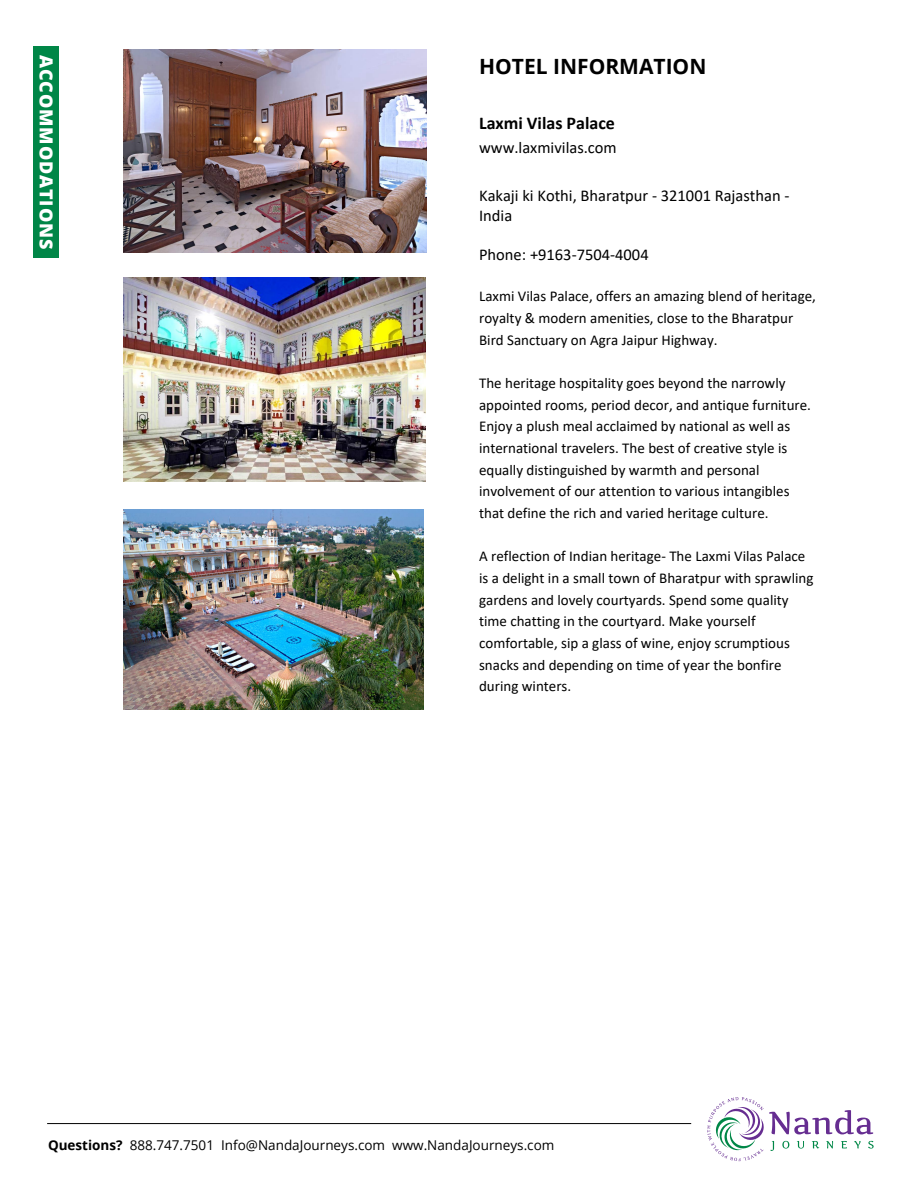
<style>
.page{position:relative;width:918px;height:1188px;background:#fff}
.page>*{position:absolute;margin:0;border:0;box-sizing:border-box;transform-origin:0 0}
.t1{font:700 21px "Open Sans";color:#000}
.t2{font:700 18px "Calibri";color:#000}
.t3{font:800 18px "Open Sans";letter-spacing:.05em;color:#fff}
.t4{font:16.5px/19.8px "Calibri";color:#000}
.t5{font:15px/21.6px "Calibri";color:#000}
.t6{font:13.5px "Open Sans";color:#000}
.s1{font-weight:700}
</style>
<div class="page">
<svg style="left:707px;top:1097px;width:167px;height:64px"></svg>
<hr style="left:47px;top:1123px;width:644px;height:1px;background:#000">
<div style="left:34px;top:46px;width:25px;height:211px;background:#008647"></div>
<img style="left:123px;top:50px;width:304px;height:202px">
<img style="left:123px;top:278px;width:302px;height:203px">
<img style="left:124px;top:510px;width:300px;height:200px">
<p class="t3" style="left:60px;top:55px;width:196px;rotate:90deg">ACCOMMODATIONS</p>
<h1 class="t1" style="left:479px;top:51px;width:229px">HOTEL INFORMATION</h1>
<p class="t2" style="left:479px;top:110px;width:137px">Laxmi Vilas Palace</p>
<p class="t4" style="left:479px;top:138px;width:139px">www.laxmivilas.com</p>
<p class="t4" style="left:479px;top:186px;width:312px">Kakaji ki Kothi, Bharatpur - 321001 Rajasthan -<br>India</p>
<p class="t4" style="left:479px;top:244px;width:171px">Phone: +9163-7504-4004</p>
<p class="t5" style="left:479px;top:285px;width:338px">Laxmi Vilas Palace, offers an amazing blend of heritage, royalty &amp; modern amenities, close to the Bharatpur<br>Bird Sanctuary on Agra Jaipur Highway.</p>
<p class="t5" style="left:479px;top:372px;width:333px">The heritage hospitality goes beyond the narrowly appointed rooms, period decor, and antique furniture.<br>Enjoy a plush meal acclaimed by national as well as international travelers. The best of creative style is equally distinguished by warmth and personal involvement of our attention to various intangibles that define the rich and varied heritage culture.</p>
<p class="t5" style="left:479px;top:545px;width:336px">A reflection of Indian heritage- The Laxmi Vilas Palace is a delight in a small town of Bharatpur with sprawling gardens and lovely courtyards. Spend some quality time chatting in the courtyard. Make yourself comfortable, sip a glass of wine, enjoy scrumptious snacks and depending on time of year the bonfire during winters.</p>
<p class="t6" style="left:48px;top:1136px;width:508px"><span class="s1">Questions?</span> 888.747.7501 Info@NandaJourneys.com www.NandaJourneys.com</p>
</div>
